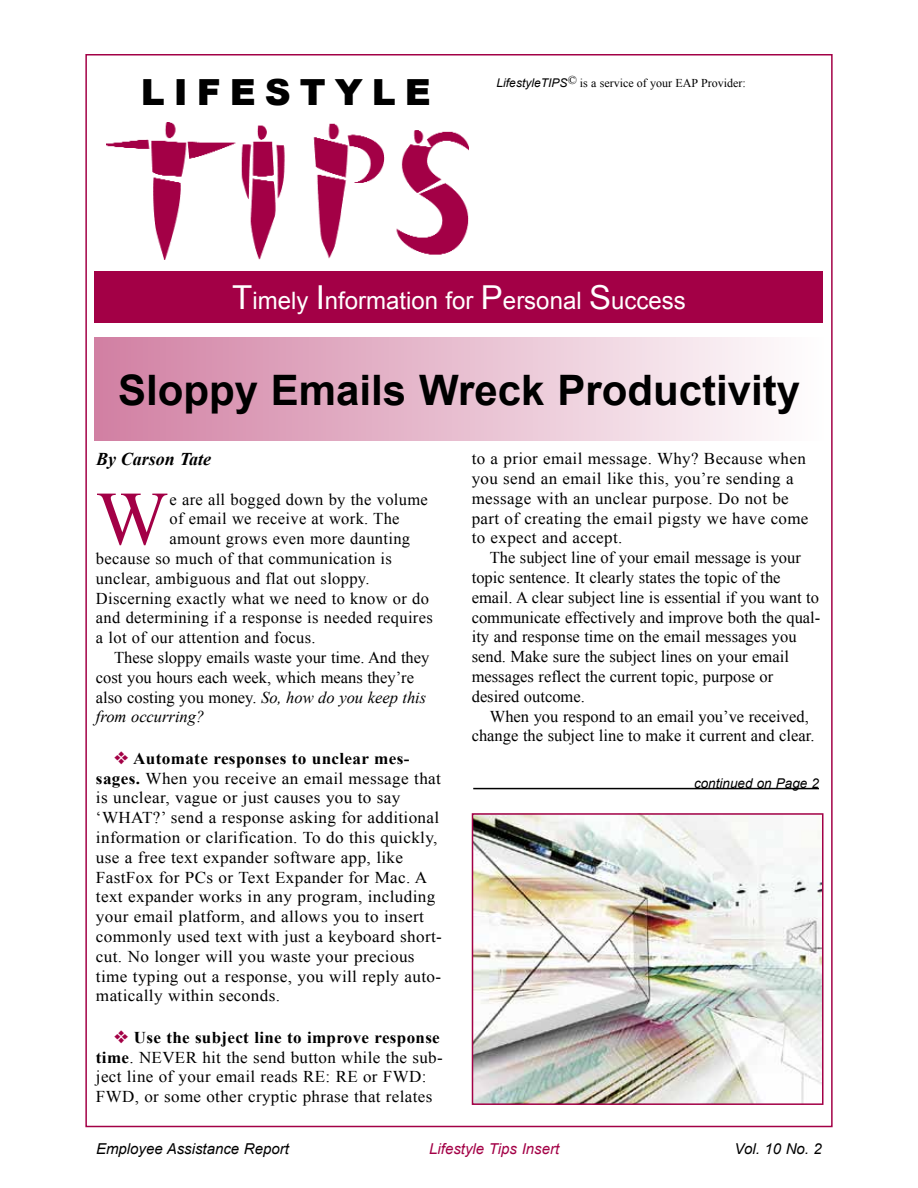
<style>
.page{position:relative;width:918px;height:1188px;background:#fff}
.page>*{position:absolute;margin:0;border:0;box-sizing:border-box;transform-origin:0 0}
.t1{font:76.35px "Times New Roman";color:#a30046}
.t2{font:700 42px "Arial";color:#000}
.t3{font:900 36px "Arial";letter-spacing:.25em;color:#000}
.t4{font:24px "Arial";color:#fff}
.t5{font:italic 700 18px "Times New Roman";color:#000}
.t6{font:16.5px/19.8px "Times New Roman";letter-spacing:.02em;color:#000}
.t7{font:16.5px/19.8px "Times New Roman";color:#000}
.t8{font:16.5px/19.8px "Times New Roman";letter-spacing:.02em;color:#000;scale:1.04 1}
.t9{font:italic 16.5px "Times New Roman";color:#000}
.t10{font:italic 15px "Arial";color:#000}
.t11{font:italic 15px "Arial";color:#a30046}
.t12{font:italic 13.5px "Arial";color:#000}
.t13{font:12px "Times New Roman";color:#000}
.s1{font-family:"Arial";font-style:italic}
.s2{font-size:33px}
.s3{font-style:italic}
.s4{color:#a30046}
.s5{font-weight:700}
</style>
<div class="page">
<div style="left:94px;top:271px;width:730px;height:52px;background:#a30046"></div>
<div style="left:95px;top:338px;width:729px;height:103px;background:linear-gradient(to right,#d17fa3,#fffefe)"></div>
<img style="left:106px;top:122px;width:363px;height:138px">
<img style="left:475px;top:816px;width:346px;height:286px">
<div style="left:472px;top:813px;width:352px;height:292px;border:2px solid #a30046"></div>
<hr style="left:473px;top:788px;width:346px;height:1px;background:#000">
<h3 class="t3" style="left:141px;top:66px;width:292px">LIFESTYLE</h3>
<p class="t13" style="left:497px;top:75px;width:251px"><span class="s1">LifestyleTIPS</span><sup>©</sup> is a service of your EAP Provider:</p>
<h3 class="t4" style="left:232px;top:285px;width:455px"><span class="s2">T</span>imely <span class="s2">I</span>nformation for <span class="s2">P</span>ersonal <span class="s2">S</span>uccess</h3>
<h2 class="t2" style="left:118px;top:362px;width:683px">Sloppy Emails Wreck Productivity</h2>
<p class="t5" style="left:96px;top:446px;width:117px">By Carson Tate</p>
<h1 class="t1" style="left:96px;top:467px;width:74px">W</h1>
<p class="t6" style="left:170px;top:489px;width:260px">e are all bogged down by the volume</p>
<p class="t6" style="left:170px;top:509px;width:232px">of email we receive at work. The</p>
<p class="t6" style="left:170px;top:528px;width:242px">amount grows even more daunting</p>
<p class="t6" style="left:96px;top:548px;width:297px">because so much of that communication is</p>
<p class="t6" style="left:96px;top:568px;width:275px">unclear, ambiguous and flat out sloppy.</p>
<p class="t6" style="left:96px;top:588px;width:335px">Discerning exactly what we need to know or do</p>
<p class="t6" style="left:96px;top:608px;width:338px">and determining if a response is needed requires</p>
<p class="t6" style="left:96px;top:627px;width:221px">a lot of our attention and focus.</p>
<p class="t7" style="left:114px;top:647px;width:317px">These sloppy emails waste your time. And they</p>
<p class="t7" style="left:96px;top:667px;width:320px">cost you hours each week, which means they’re</p>
<p class="t7" style="left:96px;top:687px;width:332px">also costing you money. <span class="s3">So, how do you keep this</span></p>
<p class="t9" style="left:96px;top:705px;width:110px">from occurring?</p>
<p class="t8" style="left:96px;top:748px;width:334px;text-indent:18px"><span class="s4">❖</span> <span class="s5">Automate responses to unclear mes&shy;sages.</span> When you receive an email message that is unclear, vague or just causes you to say ‘WHAT?’ send a response asking for additional information or clarification. To do this quickly, use a free text expander software app, like FastFox for PCs or Text Expander for Mac. A text expander works in any program, including your email platform, and allows you to insert commonly used text with just a keyboard short&shy;cut. No longer will you waste your precious time typing out a response, you will reply auto&shy;matically within seconds.</p>
<p class="t6" style="left:96px;top:1027px;width:348px;text-indent:18px"><span class="s4">❖</span> <span class="s5">Use the subject line to improve response time</span>. NEVER hit the send button while the sub&shy;ject line of your email reads RE: RE or FWD:<br>FWD, or some other cryptic phrase that relates</p>
<p class="t6" style="left:472px;top:448px;width:338px">to a prior email message. Why? Because when you send an email like this, you’re sending a message with an unclear purpose. Do not be part of creating the email pigsty we have come to expect and accept.</p>
<p class="t7" style="left:472px;top:547px;width:350px;text-indent:18px">The subject line of your email message is your topic sentence. It clearly states the topic of the email. A clear subject line is essential if you want to communicate effectively and improve both the qual&shy;ity and response time on the email messages you send. Make sure the subject lines on your email messages reflect the current topic, purpose or desired outcome.</p>
<p class="t7" style="left:472px;top:706px;width:344px;text-indent:18px">When you respond to an email you’ve received, change the subject line to make it current and clear.</p>
<p class="t12" style="left:694px;top:774px;width:126px">continued on Page 2</p>
<p class="t10" style="left:96px;top:1139px;width:194px">Employee Assistance Report</p>
<p class="t11" style="left:429px;top:1139px;width:131px">Lifestyle Tips Insert</p>
<p class="t10" style="left:735px;top:1139px;width:89px">Vol. 10 No. 2</p>
</div>
